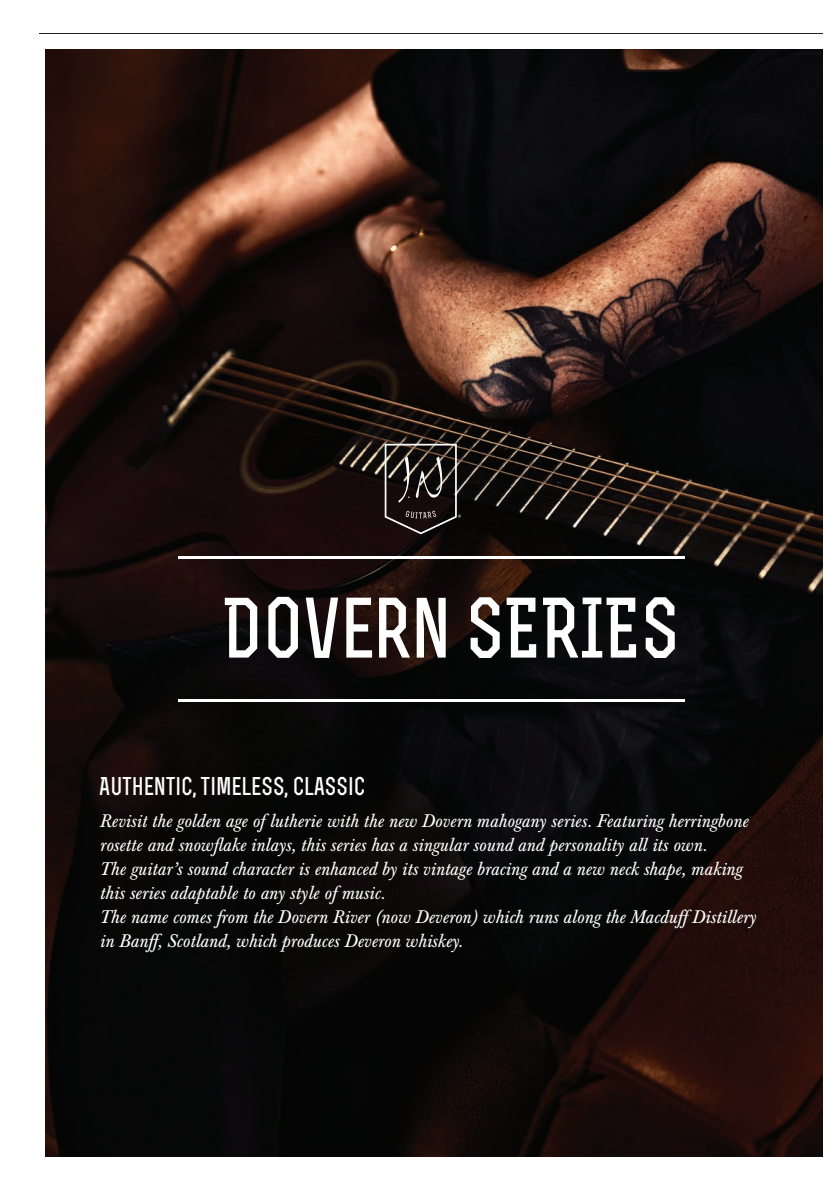
<style>
.page{position:relative;width:840px;height:1191px;background:#fff}
.page>*{position:absolute;margin:0;border:0;box-sizing:border-box;transform-origin:0 0}
.t1{font:700 80px "Rex";color:#fff}
.t2{font:700 24px "Rex";color:#fff}
.t3{font:italic 18px/24px "Baskerville BE";color:#fff}
</style>
<div class="page">
<img style="left:45px;top:50px;width:777px;height:1107px">
<hr style="left:178px;top:699px;width:506px;height:2px;background:#fff">
<hr style="left:178px;top:556px;width:506px;height:2px;background:#fff">
<hr style="left:40px;top:33px;width:782px;height:1px;background:#231f20">
<svg style="left:384px;top:444px;width:76px;height:90px;background:#37312f"></svg>
<h1 class="t1" style="left:223px;top:578px;width:458px">DOVERN SERIES</h1>
<h2 class="t2" style="left:99px;top:771px;width:267px">AUTHENTIC, TIMELESS, CLASSIC</h2>
<p class="t3" style="left:99px;top:809px;width:657px">Revisit the golden age of lutherie with the new Dovern mahogany series. Featuring herringbone rosette and snowflake inlays, this series has a singular sound and personality all its own.<br>The guitar’s sound character is enhanced by its vintage bracing and a new neck shape, making this series adaptable to any style of music.<br>The name comes from the Dovern River (now Deveron) which runs along the Macduff Distillery in Banff, Scotland, which produces Deveron whiskey.</p>
</div>
